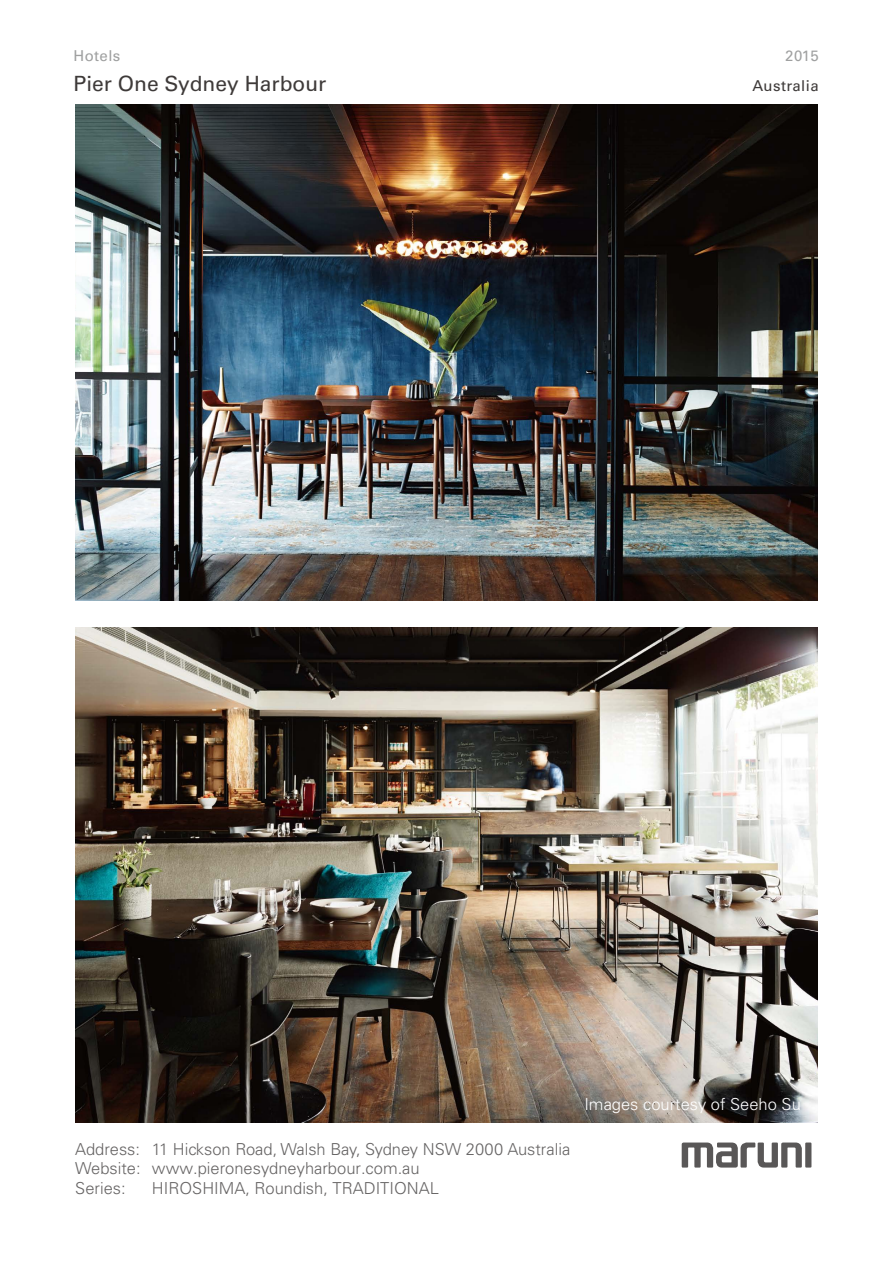
<style>
.page{position:relative;width:893px;height:1263px;background:#fff}
.page>*{position:absolute;margin:0;border:0;box-sizing:border-box;transform-origin:0 0}
.t1{font:21px "Univers";color:#3e3a39}
.t2{font:300 16.5px/19.2px "Univers";color:#666464}
.t3{font:300 16.5px "Univers";color:#fff}
.t4{font:15px "Univers";letter-spacing:.025em;color:#9fa0a0}
.t5{font:15px "Univers";letter-spacing:.025em;color:#3e3a39}
</style>
<div class="page">
<img style="left:75px;top:105px;width:743px;height:495px">
<img style="left:75px;top:628px;width:743px;height:495px">
<svg style="left:682px;top:1142px;width:129px;height:25px"></svg>
<p class="t4" style="left:74px;top:47px;width:48px">Hotels</p>
<p class="t1" style="left:74px;top:71px;width:254px">Pier One Sydney Harbour</p>
<p class="t4" style="left:785px;top:47px;width:35px">2015</p>
<p class="t5" style="left:752px;top:77px;width:68px">Australia</p>
<p class="t2" style="left:75px;top:1139px;width:67px">Address:<br>Website:</p>
<p class="t2" style="left:152px;top:1139px;width:420px">11 Hickson Road, Walsh Bay, Sydney NSW 2000 Australia www.pieronesydneyharbour.com.au</p>
<p class="t2" style="left:75px;top:1179px;width:52px">Series:</p>
<p class="t2" style="left:152px;top:1179px;width:289px">HIROSHIMA, Roundish, TRADITIONAL</p>
<p class="t3" style="left:584px;top:1094px;width:218px">Images courtesy of Seeho Su</p>
</div>
